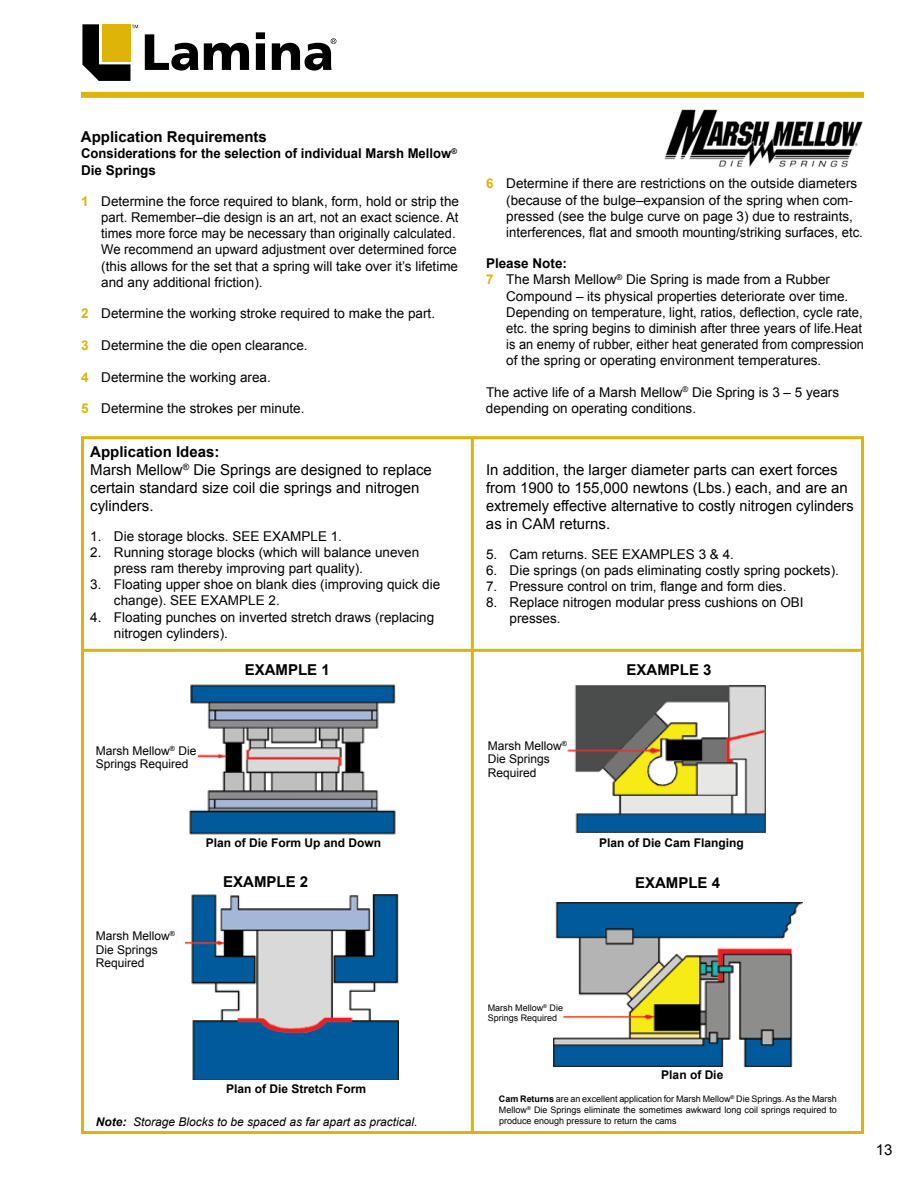
<style>
.page{position:relative;width:918px;height:1188px;background:#fff}
.page>*{position:absolute;margin:0;border:0;box-sizing:border-box;transform-origin:0 0}
.t1{font:15px/18px "Arial";color:#000}
.t2{font:700 15px "Arial";color:#000}
.t3{font:13.5px/16.2px "Arial";color:#000}
.t4{font:700 13.5px/16.2px "Arial";color:#000}
.t5{font:13.5px "Arial";color:#000;scale:.95 1}
.t6{font:12px/13.5px "Arial";color:#000}
.t7{font:700 12px "Arial";color:#000}
.t8{font:italic 12px "Arial";color:#000}
.t9{font:9px/10.8px "Arial";color:#000;text-align:justify}
.s1{font-weight:700;color:#deb408}
.s2{font-weight:700}
</style>
<div class="page">
<div style="left:81px;top:92px;width:783px;height:6px;background:#deb408"></div>
<svg style="left:145px;top:32px;width:191px;height:39px"></svg>
<svg style="left:82px;top:24px;width:56px;height:57px"></svg>
<div style="left:81px;top:436px;width:783px;height:698px;border:3px solid #deb408"></div>
<img style="left:189px;top:684px;width:207px;height:151px">
<img style="left:568px;top:685px;width:197px;height:147px">
<img style="left:554px;top:902px;width:249px;height:165px">
<img style="left:186px;top:894px;width:213px;height:186px">
<img style="left:665px;top:109px;width:198px;height:59px">
<hr style="left:81px;top:649px;width:783px;height:3px;background:#deb408">
<hr style="left:471px;top:438px;width:3px;height:696px;background:#deb408">
<p class="t2" style="left:81px;top:127px;width:187px">Application Requirements</p>
<p class="t4" style="left:81px;top:146px;width:377px">Considerations for the selection of individual Marsh Mellow<sup>®<br></sup>Die Springs</p>
<p class="t3" style="left:101px;top:193px;width:359px;text-indent:-20px"><span class="s1">1</span> Determine the force required to blank, form, hold or strip the part. Remember–die design is an art, not an exact science. At times more force may be necessary than originally calculated.<br>We recommend an upward adjustment over determined force (this allows for the set that a spring will take over it’s lifetime and any additional friction).</p>
<p class="t3" style="left:81px;top:305px;width:356px"><span class="s1">2</span> Determine the working stroke required to make the part.</p>
<p class="t3" style="left:81px;top:338px;width:228px"><span class="s1">3</span> Determine the die open clearance.</p>
<p class="t3" style="left:81px;top:369px;width:191px"><span class="s1">4</span> Determine the working area.</p>
<p class="t3" style="left:81px;top:400px;width:225px"><span class="s1">5</span> Determine the strokes per minute.</p>
<p class="t1" style="left:90px;top:443px;width:343px"><span class="s2">Application Ideas:<br></span>Marsh Mellow<sup>®</sup> Die Springs are designed to replace certain standard size coil die springs and nitrogen cylinders.</p>
<p class="t3" style="left:90px;top:528px;width:253px">1. Die storage blocks. SEE EXAMPLE 1.</p>
<p class="t3" style="left:114px;top:544px;width:307px;text-indent:-24px">2. Running storage blocks (which will balance uneven press ram thereby improving part quality).</p>
<p class="t3" style="left:114px;top:576px;width:328px;text-indent:-24px">3. Floating upper shoe on blank dies (improving quick die change). SEE EXAMPLE 2.</p>
<p class="t3" style="left:114px;top:609px;width:322px;text-indent:-24px">4. Floating punches on inverted stretch draws (replacing nitrogen cylinders).</p>
<p class="t3" style="left:506px;top:176px;width:358px;text-indent:-20px"><span class="s1">6</span> Determine if there are restrictions on the outside diameters (because of the bulge–expansion of the spring when com&shy;pressed (see the bulge curve on page 3) due to restraints, interferences, flat and smooth mounting/striking surfaces, etc.</p>
<p class="t4" style="left:486px;top:256px;width:83px">Please Note:</p>
<p class="t3" style="left:486px;top:272px;width:346px"><span class="s1">7</span> The Marsh Mellow<sup>®</sup> Die Spring is made from a Rubber</p>
<p class="t3" style="left:506px;top:288px;width:344px">Compound – its physical properties deteriorate over time.</p>
<p class="t3" style="left:506px;top:304px;width:358px">Depending on temperature, light, ratios, deflection, cycle rate,</p>
<p class="t3" style="left:506px;top:320px;width:357px">etc. the spring begins to diminish after three years of life.Heat</p>
<p class="t5" style="left:506px;top:336px;width:378px">is an enemy of rubber, either heat generated from compression</p>
<p class="t3" style="left:506px;top:353px;width:317px">of the spring or operating environment temperatures.</p>
<p class="t3" style="left:486px;top:384px;width:355px">The active life of a Marsh Mellow<sup>®</sup> Die Spring is 3 – 5 years depending on operating conditions.</p>
<p class="t1" style="left:486px;top:461px;width:369px">In addition, the larger diameter parts can exert forces from 1900 to 155,000 newtons (Lbs.) each, and are an extremely effective alternative to costly nitrogen cylinders as in CAM returns.</p>
<p class="t3" style="left:486px;top:546px;width:249px">5. Cam returns. SEE EXAMPLES 3 &amp; 4.</p>
<p class="t3" style="left:486px;top:562px;width:354px">6. Die springs (on pads eliminating costly spring pockets).</p>
<p class="t3" style="left:486px;top:578px;width:302px">7. Pressure control on trim, flange and form dies.</p>
<p class="t3" style="left:510px;top:594px;width:296px;text-indent:-24px">8. Replace nitrogen modular press cushions on OBI presses.</p>
<p class="t2" style="left:245px;top:660px;width:87px">EXAMPLE 1</p>
<p class="t2" style="left:627px;top:660px;width:87px">EXAMPLE 3</p>
<p class="t6" style="left:96px;top:744px;width:102px">Marsh Mellow<sup>®</sup> Die<br>Springs Required</p>
<p class="t6" style="left:488px;top:739px;width:81px">Marsh Mellow<sup>®<br></sup>Die Springs<br>Required</p>
<p class="t6" style="left:96px;top:929px;width:81px">Marsh Mellow<sup>®<br></sup>Die Springs<br>Required</p>
<p class="t7" style="left:206px;top:834px;width:177px">Plan of Die Form Up and Down</p>
<p class="t7" style="left:599px;top:834px;width:146px">Plan of Die Cam Flanging</p>
<p class="t2" style="left:223px;top:872px;width:87px">EXAMPLE 2</p>
<p class="t2" style="left:635px;top:873px;width:87px">EXAMPLE 4</p>
<p class="t9" style="left:488px;top:1002px;width:77px">Marsh Mellow<sup>®</sup> Die<br>Springs Required</p>
<p class="t7" style="left:226px;top:1081px;width:142px">Plan of Die Stretch Form</p>
<p class="t8" style="left:96px;top:1114px;width:323px"><span class="s2">Note:</span> Storage Blocks to be spaced as far apart as practical.</p>
<p class="t7" style="left:661px;top:1067px;width:64px">Plan of Die</p>
<p class="t9" style="left:499px;top:1094px;width:339px"><span class="s2">Cam Returns</span> are an excellent application for Marsh Mellow<sup>®</sup> Die Springs. As the Marsh Mellow<sup>®</sup> Die Springs eliminate the sometimes awkward long coil springs required to produce enough pressure to return the cams</p>
<p class="t1" style="left:876px;top:1141px;width:18px">13</p>
</div>
